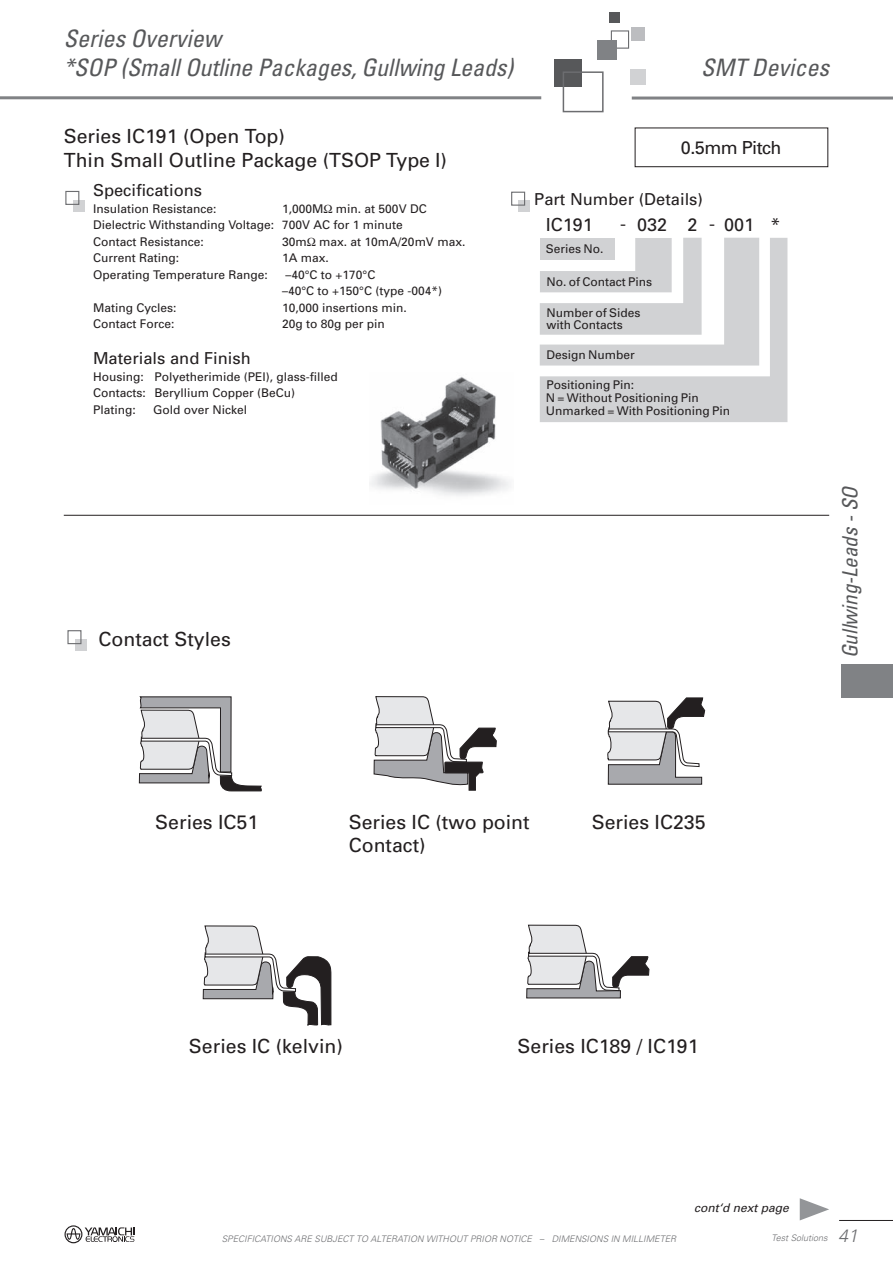
<style>
.page{position:relative;width:893px;height:1263px;background:#fff}
.page>*{position:absolute;margin:0;border:0;box-sizing:border-box;transform-origin:0 0}
.t1{font:italic condensed 24px/28.8px "Univers";letter-spacing:-.005em;color:#57585a}
.t2{font:italic condensed 21px "Univers";color:#57585a}
.t3{font:19.5px/23.4px "Univers";color:#231f20}
.t4{font:18px "Univers";color:#231f20}
.t5{font:18px "Univers";letter-spacing:-.03em;color:#231f20}
.t6{font:16.5px "Univers";color:#231f20}
.t7{font:12px/16.5px "Univers";color:#231f20}
.t8{font:italic 12px "Univers";color:#231f20}
.t9{font:italic 300 9px "Univers";color:#6c6d70}
.s1{font-size:18px}
</style>
<div class="page">
<div style="left:842px;top:664px;width:51px;height:33px;background:#808285"></div>
<img style="left:369px;top:377px;width:140px;height:119px">
<svg style="left:65px;top:1225px;width:70px;height:18px"></svg>
<hr style="left:0;top:96px;width:541px;height:3px;background:#808285">
<div style="left:610px;top:12px;width:10px;height:11px;background:#57585a"></div>
<div style="left:632px;top:28px;width:13px;height:13px;background:#bcbdc0"></div>
<div style="left:630px;top:69px;width:16px;height:16px;background:#d1d2d4"></div>
<div style="left:554px;top:60px;width:28px;height:27px;background:#57585a"></div>
<div style="left:563px;top:71px;width:41px;height:41px;border:2px solid #6c6d70"></div>
<div style="left:611px;top:30px;width:18px;height:19px;border:1px solid #6c6d70"></div>
<div style="left:597px;top:41px;width:19px;height:19px;background:#808285"></div>
<hr style="left:632px;top:97px;width:261px;height:3px;background:#808285">
<hr style="left:839px;top:1220px;width:54px;height:1px;background:#231f20">
<hr style="left:64px;top:515px;width:765px;height:1px;background:#231f20">
<div style="left:635px;top:128px;width:193px;height:39px;border:1px solid #231f20"></div>
<div style="left:73px;top:200px;width:11px;height:11px;background:#d1d2d4"></div>
<div style="left:65px;top:191px;width:14px;height:14px;border:1px solid #6c6d70"></div>
<div style="left:519px;top:201px;width:11px;height:11px;background:#d1d2d4"></div>
<div style="left:511px;top:192px;width:14px;height:14px;border:1px solid #6c6d70"></div>
<svg style="left:540px;top:238px;width:247px;height:184px;fill:#d1d2d4"></svg>
<svg style="left:800px;top:1198px;width:29px;height:22px"></svg>
<svg style="left:374px;top:696px;width:122px;height:94px"></svg>
<svg style="left:607px;top:698px;width:98px;height:86px"></svg>
<svg style="left:526px;top:925px;width:123px;height:73px"></svg>
<svg style="left:203px;top:926px;width:128px;height:99px"></svg>
<svg style="left:139px;top:697px;width:123px;height:94px"></svg>
<div style="left:75px;top:639px;width:12px;height:12px;background:#d1d2d4"></div>
<div style="left:67px;top:630px;width:14px;height:14px;border:1px solid #6c6d70"></div>
<h1 class="t1" style="left:64px;top:24px;width:451px">Series Overview<br>*SOP (Small Outline Packages, Gullwing Leads)</h1>
<h3 class="t3" style="left:64px;top:124px;width:385px">Series IC191 (Open Top)<br>Thin Small Outline Package (TSOP Type I)</h3>
<h3 class="t6" style="left:93px;top:180px;width:111px">Specifications</h3>
<p class="t7" style="left:93px;top:200px;width:125px">Insulation Resistance:</p>
<p class="t7" style="left:93px;top:200px;width:335px;text-indent:189px">1,000M min. at 500V DC<br>Dielectric Withstanding Voltage: 700V AC for 1 minute<br>Contact Resistance:</p>
<p class="t7" style="left:282px;top:233px;width:185px">30m max. at 10mA/20mV max.</p>
<p class="t7" style="left:93px;top:249px;width:88px">Current Rating:</p>
<p class="t7" style="left:282px;top:249px;width:48px">1A max.</p>
<p class="t7" style="left:93px;top:266px;width:176px">Operating Temperature Range:</p>
<p class="t7" style="left:282px;top:266px;width:161px">–40°C to +170°C<br>–40°C to +150°C (type -004*)</p>
<p class="t7" style="left:93px;top:299px;width:85px">Mating Cycles:</p>
<p class="t7" style="left:282px;top:299px;width:126px">10,000 insertions min.</p>
<p class="t7" style="left:93px;top:315px;width:83px">Contact Force:</p>
<p class="t7" style="left:282px;top:315px;width:104px">20g to 80g per pin</p>
<h3 class="t6" style="left:93px;top:348px;width:159px">Materials and Finish</h3>
<p class="t7" style="left:93px;top:368px;width:246px">Housing: Polyetherimide (PEI), glass-filled<br>Contacts: Beryllium Copper (BeCu)<br>Plating:</p>
<p class="t7" style="left:153px;top:401px;width:96px">Gold over Nickel</p>
<h1 class="t1" style="left:701px;top:53px;width:129px">SMT Devices</h1>
<h3 class="t5" style="left:681px;top:136px;width:102px">0.5mm Pitch</h3>
<h3 class="t6" style="left:534px;top:189px;width:170px">Part Number (Details)</h3>
<p class="t7" style="left:546px;top:240px;width:59px">Series No.</p>
<h3 class="t4" style="left:546px;top:213px;width:49px">IC191</h3>
<h3 class="t4" style="left:620px;top:212px;width:7px">-</h3>
<h3 class="t4" style="left:709px;top:212px;width:7px">-</h3>
<h3 class="t4" style="left:688px;top:213px;width:12px">2</h3>
<h3 class="t4" style="left:771px;top:213px;width:12px">*</h3>
<h3 class="t4" style="left:637px;top:213px;width:32px">032</h3>
<h3 class="t4" style="left:724px;top:213px;width:32px">001</h3>
<p class="t7" style="left:546px;top:273px;width:107px">No. of Contact Pins</p>
<p class="t7" style="left:546px;top:306px;width:96px;line-height:12.9px">Number of Sides with Contacts</p>
<p class="t7" style="left:546px;top:347px;width:90px">Design Number</p>
<p class="t7" style="left:546px;top:378px;width:186px;line-height:13.2px">Positioning Pin:<br>N = Without Positioning Pin<br>Unmarked = With Positioning Pin</p>
<h3 class="t3" style="left:99px;top:627px;width:134px">Contact Styles</h3>
<h2 class="t2" style="left:837px;top:658px;width:174px;rotate:-90deg">Gullwing-Leads - SO</h2>
<h3 class="t3" style="left:155px;top:810px;width:104px">Series IC51</h3>
<h3 class="t3" style="left:349px;top:810px;width:182px">Series IC (two point</h3>
<h3 class="t3" style="left:592px;top:810px;width:115px">Series IC235</h3>
<h3 class="t3" style="left:349px;top:833px;width:78px">Contact)</h3>
<h3 class="t3" style="left:189px;top:1034px;width:155px">Series IC (kelvin)</h3>
<h3 class="t3" style="left:517px;top:1034px;width:183px">Series IC189 / IC191</h3>
<p class="t8" style="left:694px;top:1200px;width:96px">cont‘d next page</p>
<p class="t9" style="left:222px;top:1233px;width:456px">SPECIFICATIONS ARE SUBJECT TO ALTERATION WITHOUT PRIOR NOTICE – DIMENSIONS IN MILLIMETER</p>
<p class="t9" style="left:772px;top:1233px;width:88px">Test Solutions <span class="s1">41</span></p>
</div>
